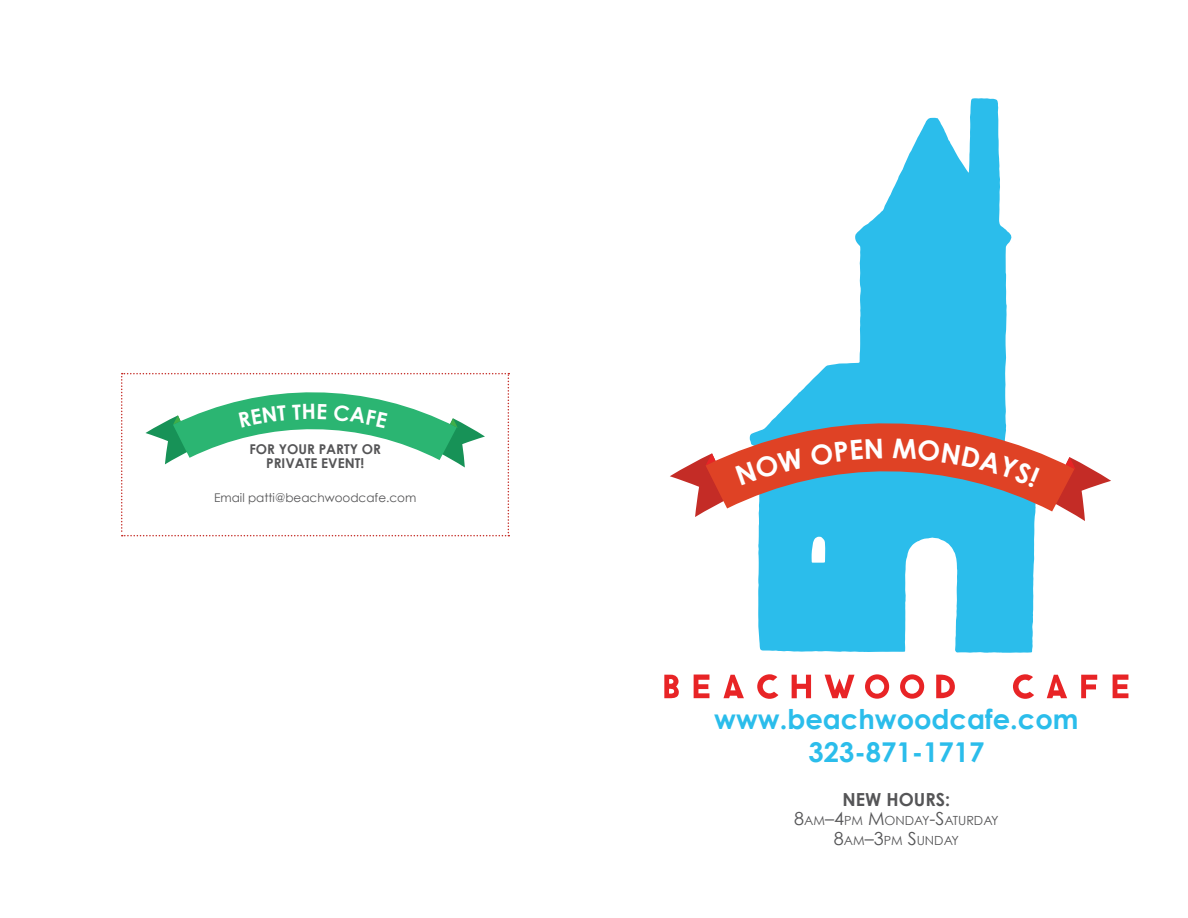
<style>
.page{position:relative;width:1188px;height:918px;background:#fff}
.page>*{position:absolute;margin:0;border:0;box-sizing:border-box;transform-origin:0 0}
.t1{font:700 27.3px/32.7px "Century Gothic";color:#2bbdeb;text-align:center}
.t2{font:700 18px "Century Gothic";color:#555557}
.t3{font:700 13.5px/13.5px "Century Gothic";color:#555557;text-align:center}
.t4{font:12.6px/19.5px "Century Gothic";color:#555557;text-align:center}
.t5{font:12px "Century Gothic";color:#555557}
.s1{font-size:18px}
</style>
<div class="page">
<svg style="left:664px;top:675px;width:15px;height:23px"></svg>
<svg style="left:694px;top:675px;width:15px;height:23px"></svg>
<svg style="left:724px;top:675px;width:20px;height:23px"></svg>
<svg style="left:757px;top:674px;width:21px;height:25px"></svg>
<svg style="left:792px;top:675px;width:19px;height:23px"></svg>
<svg style="left:825px;top:675px;width:30px;height:23px"></svg>
<svg style="left:865px;top:674px;width:24px;height:25px"></svg>
<svg style="left:900px;top:674px;width:24px;height:25px"></svg>
<svg style="left:936px;top:675px;width:19px;height:23px"></svg>
<svg style="left:1013px;top:674px;width:21px;height:25px"></svg>
<svg style="left:1047px;top:675px;width:20px;height:23px"></svg>
<svg style="left:1081px;top:675px;width:16px;height:23px"></svg>
<svg style="left:1113px;top:675px;width:15px;height:23px"></svg>
<svg style="left:758px;top:98px;width:277px;height:555px;fill:#2bbdeb"></svg>
<svg style="left:670px;top:408px;width:441px;height:113px"></svg>
<svg style="left:121px;top:373px;width:388px;height:163px"></svg>
<p class="t3" style="left:249px;top:442px;width:133px">FOR YOUR PARTY OR<br>PRIVATE EVENT!</p>
<p class="t5" style="left:214px;top:490px;width:204px">Email patti@beachwoodcafe.com</p>
<p class="t1" style="left:714px;top:703px;width:366px">www.beachwoodcafe.com<br>323-871-1717</p>
<p class="t2" style="left:843px;top:788px;width:109px">NEW HOURS:</p>
<p class="t4" style="left:794px;top:811px;width:206px"><span class="s1">8</span>AM<span class="s1">–4</span>PM <span class="s1">M</span>ONDAY<span class="s1">-S</span>ATURDAY<br><span class="s1">8</span>AM<span class="s1">–3</span>PM <span class="s1">S</span>UNDAY</p>
</div>
